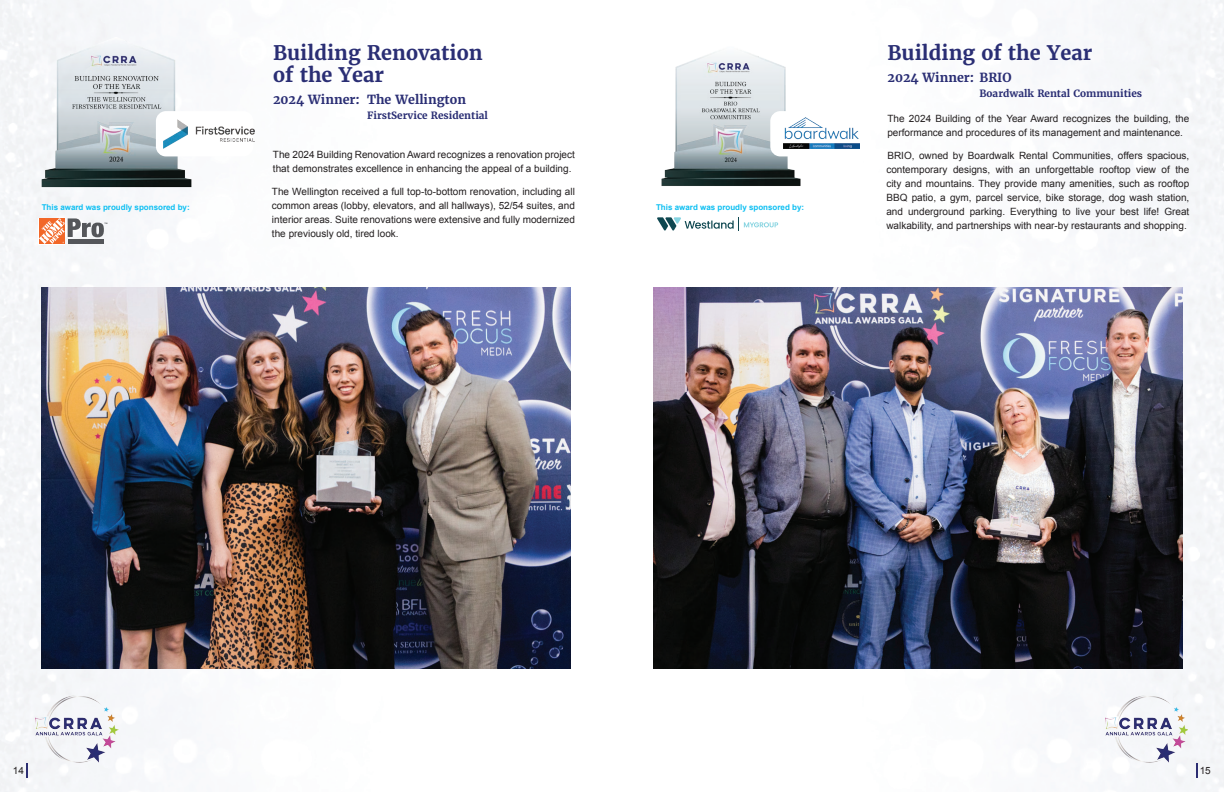
<style>
.page{position:relative;width:1224px;height:792px;background:#fff}
.page>*{position:absolute;margin:0;border:0;box-sizing:border-box;transform-origin:0 0}
.t1{font:700 20px/22px "Merriweather";color:#2a2e74}
.t2{font:700 12.5px "Merriweather";color:#2a2e74}
.t3{font:10px/14px "Arial";color:#231f20}
.t4{font:700 10px "Merriweather";color:#2a2e74}
.t5{font:700 8px "Arial";color:#0dbff2}
</style>
<div class="page">
<img style="left:0;top:0;width:1224px;height:792px">
<svg style="left:39px;top:218px;width:68px;height:26px"></svg>
<img style="left:28px;top:25px;width:177px;height:178px">
<div style="left:156px;top:111px;width:97px;height:45px;background:#fff;border-radius:10px"></div>
<img style="left:163px;top:119px;width:92px;height:29px">
<img style="left:42px;top:288px;width:528px;height:381px">
<svg style="left:657px;top:217px;width:121px;height:14px"></svg>
<img style="left:642px;top:40px;width:178px;height:149px">
<div style="left:770px;top:111px;width:101px;height:45px;background:#fff;border-radius:10px"></div>
<img style="left:783px;top:118px;width:77px;height:30px">
<img style="left:654px;top:288px;width:528px;height:381px">
<img style="left:36px;top:696px;width:82px;height:67px">
<img style="left:1105px;top:696px;width:83px;height:67px">
<svg style="left:26px;top:763px;width:1px;height:15px"></svg>
<svg style="left:1196px;top:764px;width:2px;height:14px"></svg>
<p class="t5" style="left:42px;top:202px;width:150px">This award was proudly sponsored by:</p>
<h1 class="t1" style="left:273px;top:42px;width:211px">Building Renovation of the Year</h1>
<p class="t2" style="left:273px;top:92px;width:88px">2024 Winner:</p>
<p class="t2" style="left:367px;top:92px;width:100px">The Wellington</p>
<p class="t4" style="left:367px;top:109px;width:122px">FirstService Residential</p>
<p class="t3" style="left:273px;top:148px;width:303px">The 2024 Building Renovation Award recognizes a renovation project that demonstrates excellence in enhancing the appeal of a building.</p>
<p class="t3" style="left:272px;top:185px;width:304px;text-align:justify">The Wellington received a full top-to-bottom renovation, including all common areas (lobby, elevators, and all hallways), 52/54 suites, and interior areas. Suite renovations were extensive and fully modernized the previously old, tired look.</p>
<p class="t5" style="left:656px;top:202px;width:150px">This award was proudly sponsored by:</p>
<h1 class="t1" style="left:888px;top:42px;width:206px">Building of the Year</h1>
<p class="t2" style="left:888px;top:70px;width:126px">2024 Winner: BRIO</p>
<p class="t4" style="left:980px;top:87px;width:164px">Boardwalk Rental Communities</p>
<p class="t3" style="left:887px;top:112px;width:303px">The 2024 Building of the Year Award recognizes the building, the performance and procedures of its management and maintenance.</p>
<p class="t3" style="left:886px;top:149px;width:304px;text-align:justify">BRIO, owned by Boardwalk Rental Communities, offers spacious, contemporary designs, with an unforgettable rooftop view of the city and mountains. They provide many amenities, such as rooftop BBQ patio, a gym, parcel service, bike storage, dog wash station, and underground parking. Everything to live your best life! Great walkability, and partnerships with near-by restaurants and shopping.</p>
<p class="t3" style="left:13px;top:764px;width:13px">14</p>
<p class="t3" style="left:1200px;top:764px;width:13px">15</p>
</div>
